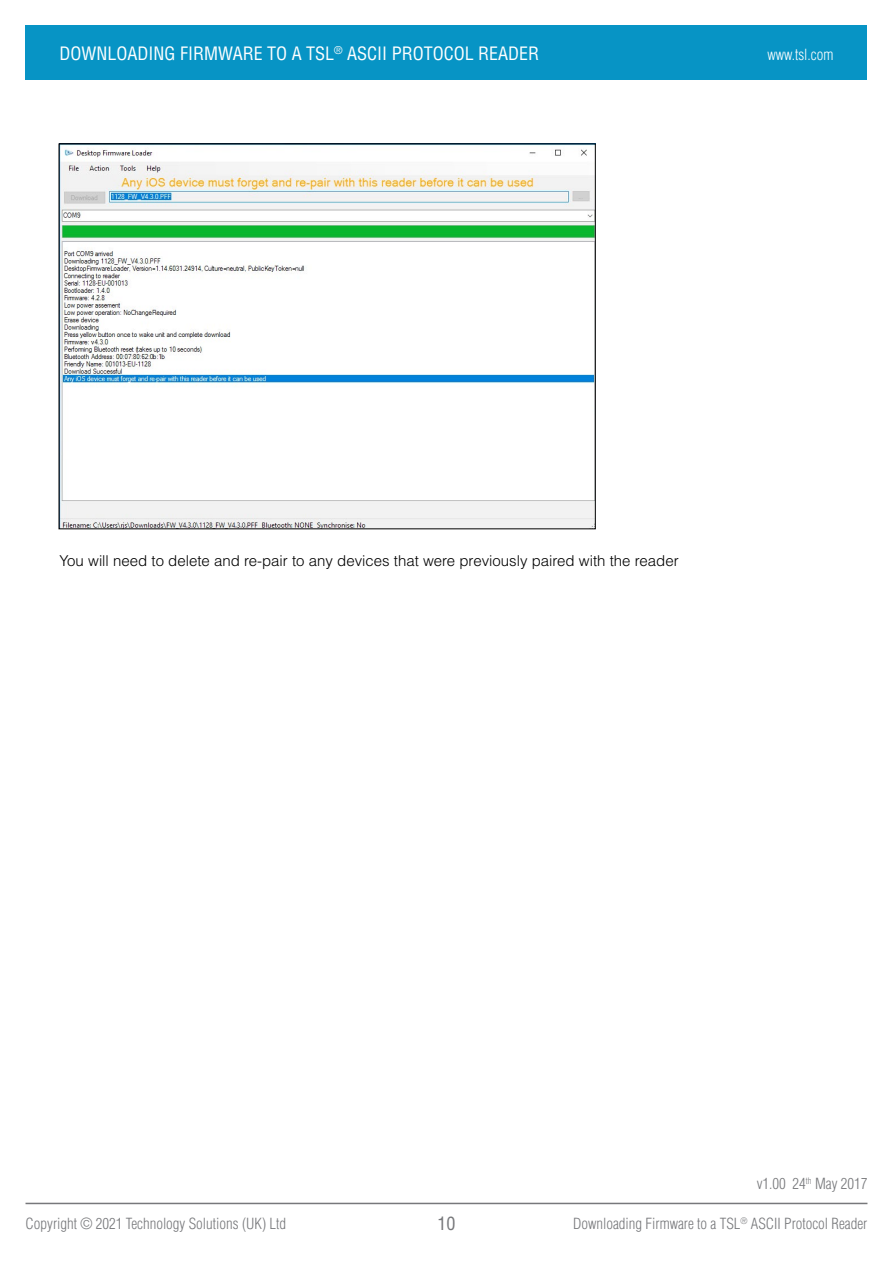
<style>
.page{position:relative;width:893px;height:1263px;background:#fff}
.page>*{position:absolute;margin:0;border:0;box-sizing:border-box;transform-origin:0 0}
.t1{font:condensed 18px "Helvetica LT Std";color:#fff}
.t2{font:condensed 18px "Helvetica LT Std";color:#77787b}
.t3{font:300 condensed 15px "Helvetica LT Std";color:#77787b}
.t4{font:300 15px "Helvetica LT Std";color:#000}
.t5{font:300 condensed 15px "Helvetica LT Std";color:#fff}
</style>
<div class="page">
<hr style="left:26px;top:1203px;width:841px;height:1px;background:#77787b">
<div style="left:26px;top:26px;width:841px;height:54px;background:#0794c5"></div>
<img style="left:61px;top:149px;width:533px;height:378px">
<p class="t1" style="left:60px;top:42px;width:481px">DOWNLOADING FIRMWARE TO A TSL<sup>®</sup> ASCII PROTOCOL READER</p>
<p class="t5" style="left:767px;top:45px;width:68px">www.tsl.com</p>
<p class="t4" style="left:60px;top:552px;width:621px">You will need to delete and re-pair to any devices that were previously paired with the reader</p>
<p class="t3" style="left:757px;top:1174px;width:112px">v1.00 24<sup>th</sup> May 2017</p>
<p class="t3" style="left:26px;top:1214px;width:262px">Copyright © 2021 Technology Solutions (UK) Ltd</p>
<p class="t2" style="left:437px;top:1212px;width:19px">10</p>
<p class="t3" style="left:573px;top:1214px;width:296px">Downloading Firmware to a TSL<sup>®</sup> ASCII Protocol Reader</p>
</div>
